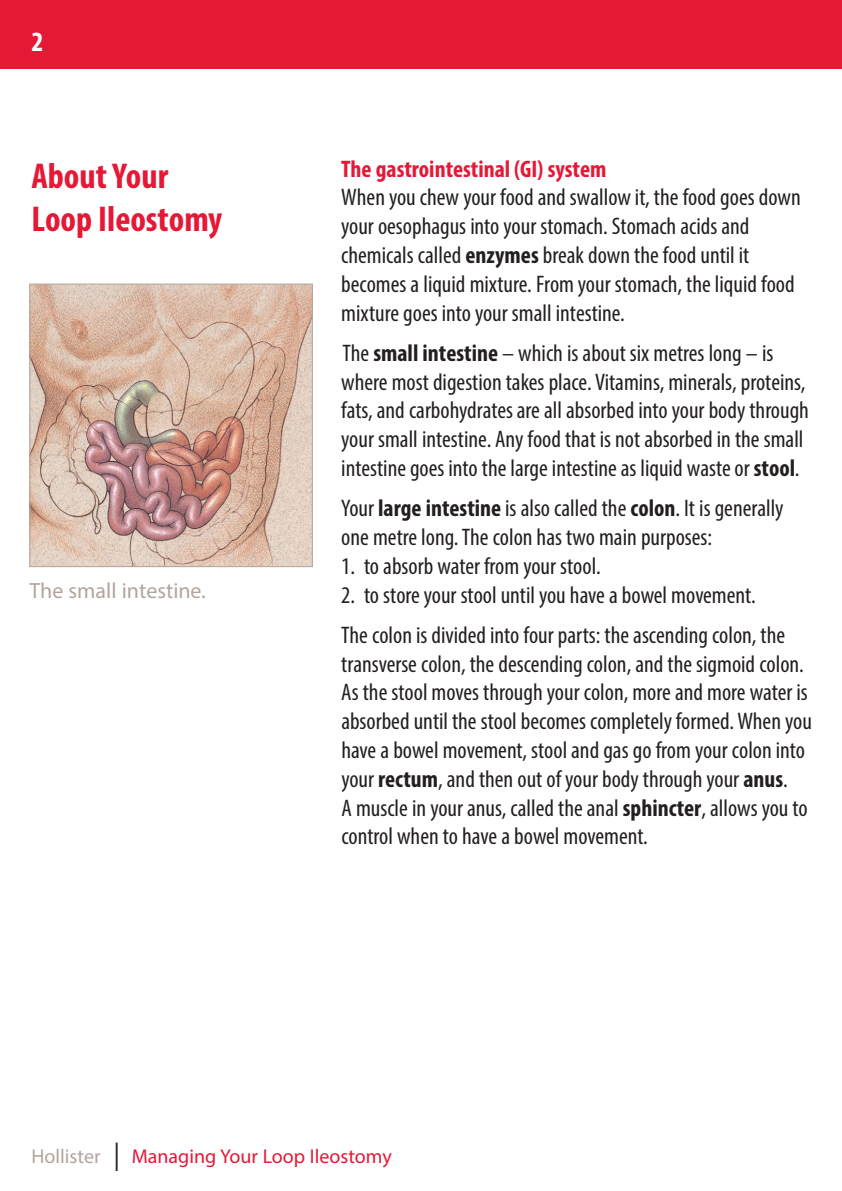
<style>
.page{position:relative;width:842px;height:1191px;background:#fff}
.page>*{position:absolute;margin:0;border:0;box-sizing:border-box;transform-origin:0 0}
.t1{font:700 condensed 36px/43.2px "Myriad Pro";color:#e51836}
.t2{font:700 condensed 28px "Myriad Pro";color:#fff}
.t3{font:condensed 24px/28.8px "Myriad Pro";color:#231f20}
.t4{font:700 condensed 24px "Myriad Pro";color:#e51836}
.t5{font:22px "Myriad Pro";color:#b3a59e}
.t6{font:20px "Myriad Pro";color:#e51836}
.s1{font-weight:700}
.s2{color:#b3a59e}
.s3{font-size:40px;color:#231f20}
</style>
<div class="page">
<div style="left:0;top:0;width:842px;height:68px;background:#e51836"></div>
<img style="left:31px;top:285px;width:280px;height:280px">
<div style="left:29px;top:283px;width:284px;height:284px;border:1px solid #b3a59e"></div>
<p class="t2" style="left:31px;top:25px;width:13px">2</p>
<h1 class="t1" style="left:31px;top:153px;width:192px">About Your<br>Loop Ileostomy</h1>
<p class="t5" style="left:29px;top:577px;width:178px">The small intestine.</p>
<p class="t4" style="left:341px;top:154px;width:267px">The gastrointestinal (GI) system</p>
<p class="t3" style="left:341px;top:183px;width:461px">When you chew your food and swallow it, the food goes down your oesophagus into your stomach. Stomach acids and chemicals called <span class="s1">enzymes</span> break down the food until it becomes a liquid mixture. From your stomach, the liquid food mixture goes into your small intestine.</p>
<p class="t3" style="left:341px;top:338px;width:469px">The <span class="s1">small intestine</span> – which is about six metres long – is where most digestion takes place. Vitamins, minerals, proteins, fats, and carbohydrates are all absorbed into your body through your small intestine. Any food that is not absorbed in the small intestine goes into the large intestine as liquid waste or <span class="s1">stool</span>.</p>
<p class="t3" style="left:341px;top:493px;width:444px">Your <span class="s1">large intestine</span> is also called the <span class="s1">colon</span>. It is generally one metre long. The colon has two main purposes:</p>
<p class="t3" style="left:341px;top:551px;width:261px">1. to absorb water from your stool.</p>
<p class="t3" style="left:341px;top:574px;width:445px;line-height:40.2px">2. to store your stool until you have a bowel movement.<br>The colon is divided into four parts: the ascending colon, the</p>
<p class="t3" style="left:341px;top:649px;width:472px">transverse colon, the descending colon, and the sigmoid colon.<br>As the stool moves through your colon, more and more water is absorbed until the stool becomes completely formed. When you have a bowel movement, stool and gas go from your colon into your <span class="s1">rectum</span>, and then out of your body through your <span class="s1">anus</span>.<br>A muscle in your anus, called the anal <span class="s1">sphincter</span>, allows you to control when to have a bowel movement.</p>
<p class="t6" style="left:31px;top:1144px;width:362px"><span class="s2">Hollister</span> <span class="s3">l</span> Managing Your Loop Ileostomy</p>
</div>
